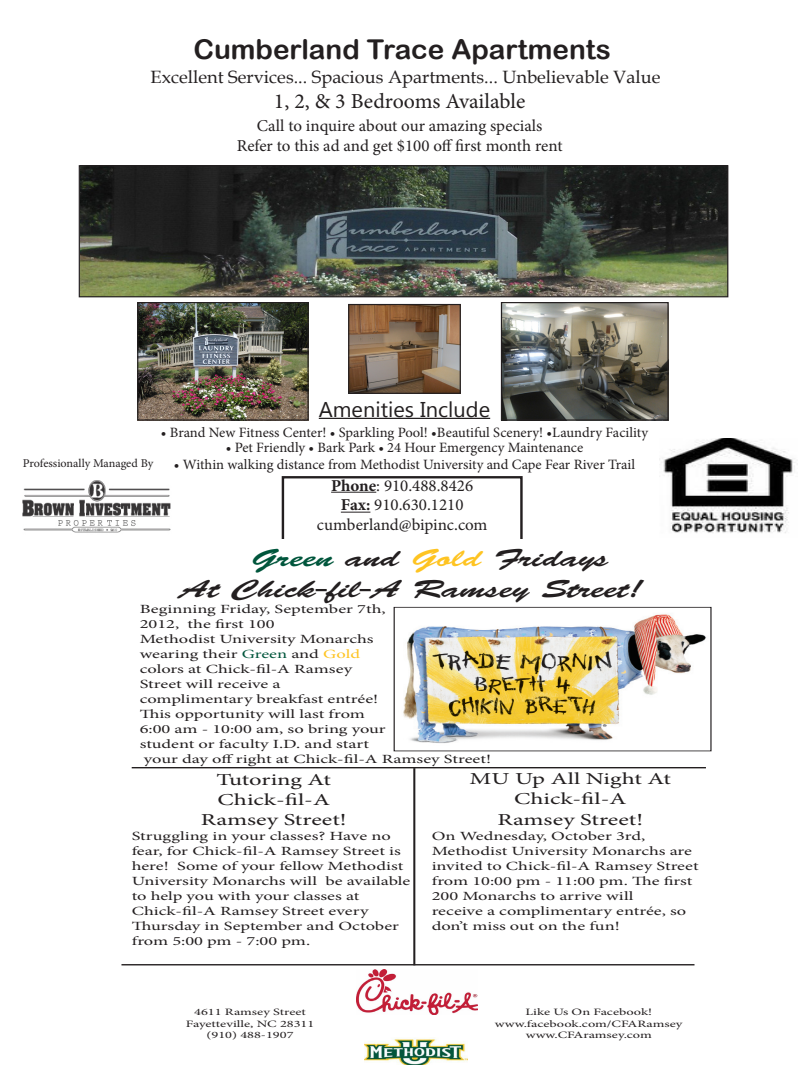
<style>
.page{position:relative;width:810px;height:1080px;background:#fff}
.page>*{position:absolute;margin:0;border:0;box-sizing:border-box;transform-origin:0 0}
.t1{font:27.25px "Arial Rounded MT Bold";color:#231f20}
.t2{font:25px/30px "Brush Script Std";color:#231f20;scale:1.47 1}
.t3{font:21.38px "Minion Pro";color:#231f20}
.t4{font:21.38px "Microsoft Tai Le";color:#231f20}
.t5{font:17.75px "Book Antiqua";color:#231f20}
.t6{font:16.75px/20px "Minion Pro";color:#231f20;text-align:center;scale:1.47 1}
.t7{font:16.62px/20px "Minion Pro";color:#231f20;text-align:center}
.t8{font:14.25px "Minion Pro";color:#231f20}
.t9{font:12.5px/15px "Minion Pro";color:#231f20;scale:1.47 1}
.t10{font:11.88px "Minion Pro";letter-spacing:-.005em;color:#231f20}
.t11{font:9.75px/11.8px "Minion Pro";color:#231f20;text-align:center;scale:1.47 1}
.s1{font-weight:700}
.s2{color:#00563c}
.s3{color:#fec422}
</style>
<div class="page">
<img style="left:403px;top:614px;width:304px;height:129px">
<img style="left:357px;top:970px;width:120px;height:44px">
<img style="left:364px;top:1039px;width:103px;height:26px">
<hr style="left:132px;top:767px;width:574px;height:2px;background:#231f20">
<hr style="left:413px;top:768px;width:2px;height:197px;background:#231f20">
<hr style="left:121px;top:964px;width:574px;height:2px;background:#231f20">
<svg style="left:282px;top:476px;width:241px;height:63px"></svg>
<hr style="left:319px;top:418px;width:171px;height:1px;background:#231f20">
<img style="left:81px;top:167px;width:645px;height:128px">
<div style="left:79px;top:165px;width:649px;height:132px;border:1px solid #231f20"></div>
<img style="left:23px;top:481px;width:148px;height:52px">
<img style="left:659px;top:438px;width:136px;height:95px">
<img style="left:350px;top:306px;width:109px;height:86px">
<div style="left:348px;top:304px;width:113px;height:90px;border:1px solid #231f20"></div>
<img style="left:139px;top:304px;width:168px;height:115px">
<div style="left:137px;top:302px;width:172px;height:119px;border:1px solid #231f20"></div>
<img style="left:503px;top:304px;width:164px;height:115px">
<div style="left:501px;top:302px;width:168px;height:119px;border:1px solid #231f20"></div>
<p class="t1" style="left:193px;top:33px;width:419px">Cumberland Trace Apartments</p>
<p class="t5" style="left:151px;top:64px;width:511px">Excellent Services... Spacious Apartments... Unbelievable Value</p>
<p class="t3" style="left:274px;top:87px;width:253px">1, 2, &amp; 3 Bedrooms Available</p>
<p class="t7" style="left:237px;top:115px;width:327px">Call to inquire about our amazing specials<br>Refer to this ad and get $100 off first month rent</p>
<p class="t10" style="left:23px;top:456px;width:132px">Professionally Managed By</p>
<p class="t4" style="left:319px;top:397px;width:173px">Amenities Include</p>
<p class="t8" style="left:161px;top:423px;width:489px">• Brand New Fitness Center! • Sparkling Pool! •Beautiful Scenery! •Laundry Facility</p>
<p class="t8" style="left:226px;top:437px;width:359px">• Pet Friendly • Bark Park • 24 Hour Emergency Maintenance</p>
<p class="t8" style="left:174px;top:455px;width:463px">• Within walking distance from Methodist University and Cape Fear River Trail</p>
<p class="t7" style="left:317px;top:475px;width:172px"><span class="s1">Phone</span>: 910.488.8426<br><span class="s1">Fax:</span> 910.630.1210 cumberland@bipinc.com</p>
<p class="t2" style="left:180px;top:544px;width:316px;text-indent:72px"><span class="s2">Green</span> and <span class="s3">Gold</span> Fridays<br>At Chick-fil-A Ramsey Street!</p>
<p class="t9" style="left:140px;top:602px;width:169px">Beginning Friday, September 7th,</p>
<p class="t9" style="left:140px;top:617px;width:93px">2012, the first 100</p>
<p class="t9" style="left:140px;top:632px;width:161px">Methodist University Monarchs</p>
<p class="t9" style="left:140px;top:647px;width:151px">wearing their <span class="s2">Green</span> and <span class="s3">Gold</span></p>
<p class="t9" style="left:140px;top:662px;width:146px">colors at Chick-fil-A Ramsey</p>
<p class="t9" style="left:140px;top:677px;width:97px">Street will receive a</p>
<p class="t9" style="left:140px;top:692px;width:164px">complimentary breakfast entrée!</p>
<p class="t9" style="left:140px;top:707px;width:155px">This opportunity will last from</p>
<p class="t9" style="left:140px;top:722px;width:169px">6:00 am - 10:00 am, so bring your</p>
<p class="t9" style="left:140px;top:737px;width:158px">student or faculty I.D. and start</p>
<p class="t9" style="left:144px;top:751px;width:238px">your day off right at Chick-fil-A Ramsey Street!</p>
<p class="t6" style="left:201px;top:770px;width:101px">Tutoring At<br>Chick-fil-A<br>Ramsey Street!</p>
<p class="t9" style="left:132px;top:828px;width:191px">Struggling in your classes? Have no fear, for Chick-fil-A Ramsey Street is here! Some of your fellow Methodist University Monarchs will be available to help you with your classes at Chick-fil-A Ramsey Street every Thursday in September and October from 5:00 pm - 7:00 pm.</p>
<p class="t6" style="left:470px;top:769px;width:138px">MU Up All Night At<br>Chick-fil-A<br>Ramsey Street!</p>
<p class="t9" style="left:432px;top:828px;width:183px">On Wednesday, October 3rd,<br>Methodist University Monarchs are invited to Chick-fil-A Ramsey Street from 10:00 pm - 11:00 pm. The first<br>200 Monarchs to arrive will<br>receive a complimentary entrée, so don’t miss out on the fun!</p>
<p class="t11" style="left:186px;top:1006px;width:89px">4611 Ramsey Street<br>Fayetteville, NC 28311 (910) 488-1907</p>
<p class="t11" style="left:495px;top:1006px;width:129px">Like Us On Facebook! www.facebook.com/CFARamsey www.CFAramsey.com</p>
</div>
